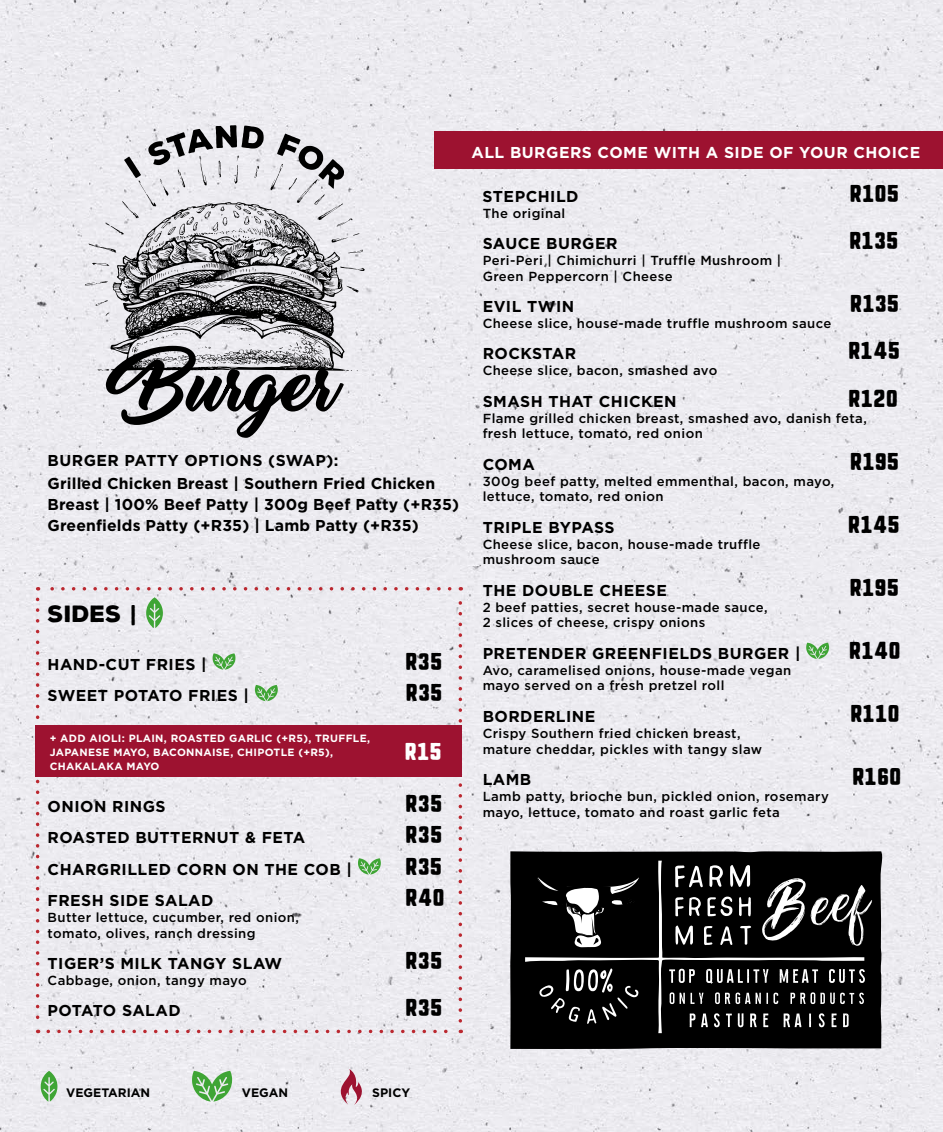
<style>
.page{position:relative;width:943px;height:1132px;background:#fff}
.page>*{position:absolute;margin:0;border:0;box-sizing:border-box;transform-origin:0 0}
.t1{font:24.5px "Fenway Sans";color:#000}
.t2{font:24.5px "Fenway Sans";color:#fff}
.t3{font:900 22.75px "Nexa Rust Sans";color:#000}
.t4{font:700 15.75px "Gotham HTF";letter-spacing:.03em;color:#000}
.t5{font:700 15.75px/22.8px "Gotham HTF";letter-spacing:.01em;color:#000}
.t6{font:700 15.75px "Gotham HTF";letter-spacing:.03em;color:#fff}
.t7{font:500 13.12px/15.8px "Gotham HTF";letter-spacing:.03em;color:#000}
.t8{font:700 12.25px "Gotham HTF";color:#000}
.t9{font:700 10.5px/14px "Gotham HTF";letter-spacing:.03em;color:#fff}
.s1{font-family:"Fenway Sans";font-weight:400}
</style>
<div class="page">
<div style="left:0;top:0;width:943px;height:1131px;background:#ecebf0"></div>
<svg style="left:806px;top:642px;width:23px;height:16px"></svg>
<div style="left:434px;top:131px;width:509px;height:38px;background:#9d1230"></div>
<svg style="left:85px;top:155px;width:280px;height:216px;background:#b3b2b6"></svg>
<svg style="left:106px;top:346px;width:238px;height:91px;background:#979699"></svg>
<svg style="left:124px;top:125px;width:220px;height:64px;background:#bfbec2"></svg>
<svg style="left:41px;top:1070px;width:16px;height:31px"></svg>
<svg style="left:192px;top:1070px;width:40px;height:31px"></svg>
<svg style="left:340px;top:1068px;width:22px;height:36px"></svg>
<svg style="left:36px;top:599px;width:3px;height:433px"></svg>
<svg style="left:48px;top:1029px;width:413px;height:3px"></svg>
<svg style="left:458px;top:587px;width:4px;height:433px;background:#e0bfc5"></svg>
<svg style="left:38px;top:587px;width:412px;height:3px"></svg>
<svg style="left:212px;top:653px;width:23px;height:16px"></svg>
<svg style="left:255px;top:684px;width:23px;height:17px"></svg>
<svg style="left:358px;top:858px;width:23px;height:16px"></svg>
<div style="left:36px;top:724px;width:426px;height:52px;background:#9d1230"></div>
<svg style="left:146px;top:597px;width:17px;height:31px"></svg>
<div style="left:510px;top:851px;width:372px;height:197px;background:#000"></div>
<svg style="left:525px;top:860px;width:347px;height:172px;background:#252525"></svg>
<p class="t5" style="left:48px;top:448px;width:389px">BURGER PATTY OPTIONS (SWAP):<br>Grilled Chicken Breast | Southern Fried Chicken</p>
<p class="t5" style="left:48px;top:493px;width:413px;line-height:21px">Breast | 100% Beef Patty | 300g Beef Patty (+R35)<br>Greenfields Patty (+R35) | Lamb Patty (+R35)</p>
<h2 class="t3" style="left:48px;top:598px;width:90px">Sides <span class="s1">|</span></h2>
<p class="t4" style="left:48px;top:654px;width:161px">HAND-CUT FRIES |</p>
<h1 class="t1" style="left:405px;top:649px;width:38px">R35</h1>
<p class="t4" style="left:48px;top:686px;width:203px">SWEET POTATO FRIES |</p>
<h1 class="t1" style="left:405px;top:681px;width:39px">R35</h1>
<p class="t9" style="left:50px;top:730px;width:322px">+ ADD AIOLI: PLAIN, ROASTED GARLIC (+R5), TRUFFLE,<br>JAPANESE MAYO, BACONNAISE, CHIPOTLE (+R5),<br>CHAKALAKA MAYO</p>
<h1 class="t2" style="left:404px;top:739px;width:39px">R15</h1>
<p class="t4" style="left:48px;top:749px;width:6px">,</p>
<p class="t4" style="left:48px;top:796px;width:119px">ONION RINGS</p>
<h1 class="t1" style="left:405px;top:791px;width:38px">R35</h1>
<p class="t4" style="left:48px;top:828px;width:259px">ROASTED BUTTERNUT &amp; FETA</p>
<h1 class="t1" style="left:405px;top:822px;width:38px">R35</h1>
<p class="t4" style="left:48px;top:859px;width:306px">CHARGRILLED CORN ON THE COB |</p>
<h1 class="t1" style="left:405px;top:854px;width:38px">R35</h1>
<p class="t4" style="left:48px;top:891px;width:167px">FRESH SIDE SALAD</p>
<h1 class="t1" style="left:405px;top:885px;width:41px">R40</h1>
<p class="t7" style="left:48px;top:908px;width:253px">Butter lettuce, cucumber, red onion, tomato, olives, ranch dressing</p>
<p class="t4" style="left:48px;top:954px;width:236px">TIGER’S MILK TANGY SLAW</p>
<h1 class="t1" style="left:405px;top:948px;width:38px">R35</h1>
<p class="t7" style="left:48px;top:971px;width:201px">Cabbage, onion, tangy mayo</p>
<p class="t4" style="left:48px;top:1001px;width:135px">POTATO SALAD</p>
<h1 class="t1" style="left:405px;top:996px;width:38px">R35</h1>
<p class="t6" style="left:471px;top:143px;width:450px">ALL BURGERS COME WITH A SIDE OF YOUR CHOICE</p>
<p class="t4" style="left:482px;top:187px;width:97px">STEPCHILD</p>
<h1 class="t1" style="left:849px;top:182px;width:51px">R105</h1>
<p class="t7" style="left:482px;top:205px;width:84px">The original</p>
<p class="t4" style="left:482px;top:234px;width:136px">SAUCE BURGER</p>
<h1 class="t1" style="left:849px;top:229px;width:51px">R135</h1>
<p class="t7" style="left:482px;top:252px;width:300px">Peri-Peri | Chimichurri | Truffle Mushroom |<br>Green Peppercorn | Cheese</p>
<p class="t4" style="left:482px;top:297px;width:93px">EVIL TWIN</p>
<h1 class="t1" style="left:849px;top:292px;width:51px">R135</h1>
<p class="t7" style="left:482px;top:315px;width:350px">Cheese slice, house-made truffle mushroom sauce</p>
<p class="t4" style="left:482px;top:344px;width:95px">ROCKSTAR</p>
<h1 class="t1" style="left:848px;top:339px;width:53px">R145</h1>
<p class="t7" style="left:482px;top:362px;width:236px">Cheese slice, bacon, smashed avo</p>
<p class="t4" style="left:482px;top:392px;width:195px">SMASH THAT CHICKEN</p>
<h1 class="t1" style="left:848px;top:386px;width:51px">R120</h1>
<p class="t7" style="left:482px;top:409px;width:386px">Flame grilled chicken breast, smashed avo, danish feta, fresh lettuce, tomato, red onion</p>
<p class="t4" style="left:482px;top:455px;width:54px">COMA</p>
<h1 class="t1" style="left:849px;top:449px;width:51px">R195</h1>
<p class="t7" style="left:482px;top:472px;width:353px">300g beef patty, melted emmenthal, bacon, mayo, lettuce, tomato, red onion</p>
<p class="t4" style="left:482px;top:518px;width:133px">TRIPLE BYPASS</p>
<h1 class="t1" style="left:847px;top:512px;width:53px">R145</h1>
<p class="t7" style="left:482px;top:535px;width:279px">Cheese slice, bacon, house-made truffle mushroom sauce</p>
<p class="t4" style="left:482px;top:581px;width:186px">THE DOUBLE CHEESE</p>
<h1 class="t1" style="left:849px;top:575px;width:51px">R195</h1>
<p class="t7" style="left:482px;top:598px;width:286px">2 beef patties, secret house-made sauce,<br>2 slices of cheese, crispy onions</p>
<p class="t4" style="left:482px;top:644px;width:319px">PRETENDER GREENFIELDS BURGER |</p>
<h1 class="t1" style="left:848px;top:638px;width:53px">R140</h1>
<p class="t7" style="left:482px;top:661px;width:310px">Avo, caramelised onions, house-made vegan mayo served on a fresh pretzel roll</p>
<p class="t4" style="left:482px;top:707px;width:114px">BORDERLINE</p>
<h1 class="t1" style="left:850px;top:701px;width:51px">R110</h1>
<p class="t7" style="left:482px;top:724px;width:281px">Crispy Southern fried chicken breast, mature cheddar, pickles with tangy slaw</p>
<p class="t4" style="left:482px;top:770px;width:50px">LAMB</p>
<h1 class="t1" style="left:852px;top:764px;width:51px">R160</h1>
<p class="t7" style="left:482px;top:787px;width:348px">Lamb patty, brioche bun, pickled onion, rosemary mayo, lettuce, tomato and roast garlic feta</p>
<p class="t8" style="left:66px;top:1084px;width:86px">VEGETARIAN</p>
<p class="t8" style="left:242px;top:1084px;width:48px">VEGAN</p>
<p class="t8" style="left:372px;top:1084px;width:39px">SPICY</p>
</div>
